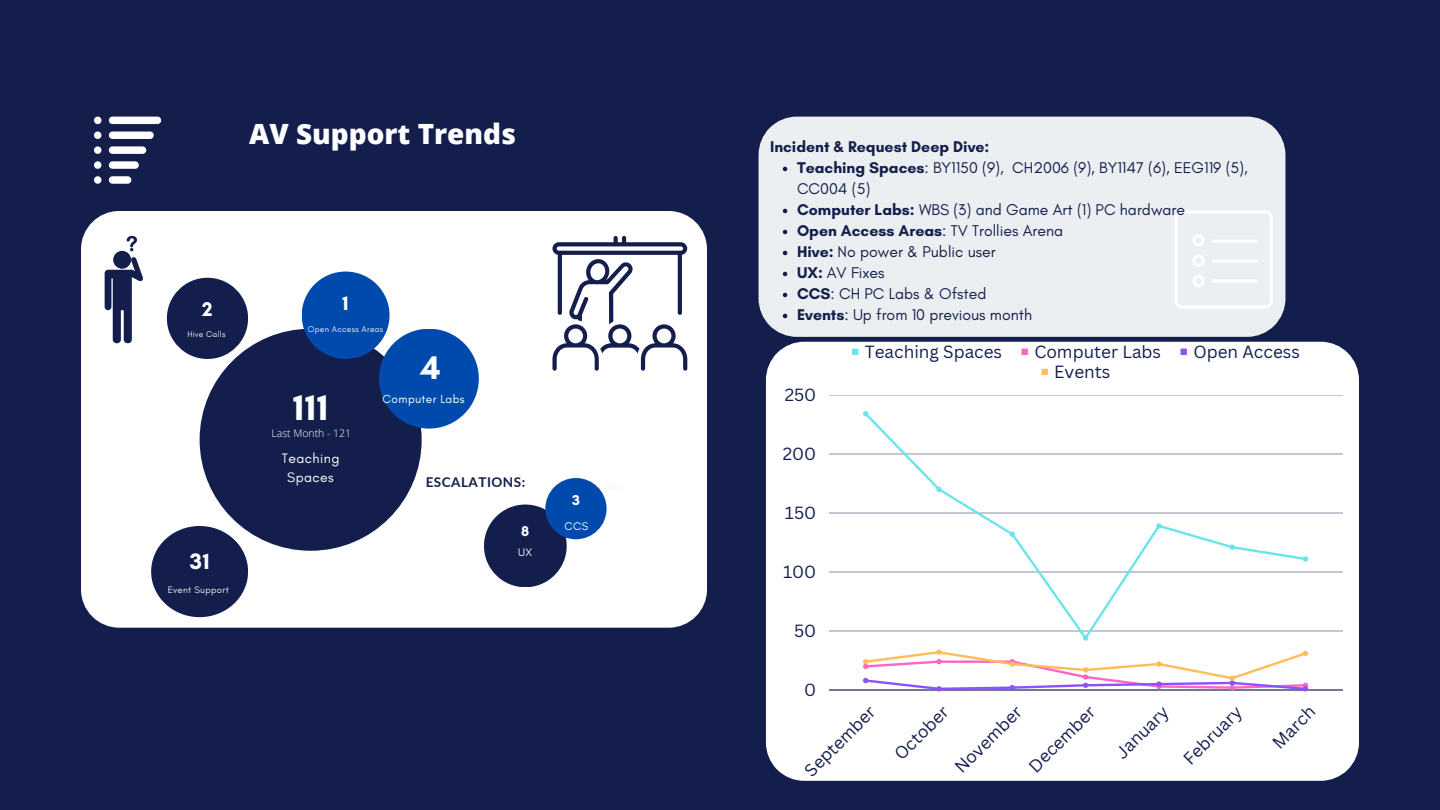
<style>
.page{position:relative;width:1440px;height:810px;background:#141e4d}
.page>*{position:absolute;margin:0;border:0;box-sizing:border-box;transform-origin:0 0}
.t1{font:700 36.8px "Glacial Indifference";color:#fff}
.t2{font:700 33.3px "Glacial Indifference";color:#fff}
.t3{font:800 27.9px "Open Sans";color:#fff}
.t4{font:700 22.7px "Glacial Indifference";color:#fff}
.t5{font:700 20.2px "Glacial Indifference";color:#fff}
.t6{font:17.1px "Canva Sans";color:#141e4d}
.t7{font:15.9px/21px "Glacial Indifference";color:#141e4d}
.t8{font:700 15.9px "Glacial Indifference";color:#141e4d}
.t9{font:700 14.5px "Glacial Indifference";color:#fff}
.t10{font:14px/18.7px "Glacial Indifference";letter-spacing:.03em;color:#fff;text-align:center}
.t11{font:700 13.5px "Lato";letter-spacing:.035em;color:#141e4d}
.t12{font:11.9px "Glacial Indifference";letter-spacing:.03em;color:#fff}
.t13{font:11.4px "Glacial Indifference";color:#fff}
.t14{font:11.1px "Glacial Indifference";color:#fff}
.t15{font:300 10.5px "Open Sans";color:#fff}
.t16{font:9.5px "Glacial Indifference";letter-spacing:.03em;color:#eceff1}
.t17{font:8.5px "Glacial Indifference";letter-spacing:.03em;color:#eceff1}
.s1{font-weight:700}
</style>
<div class="page">
<svg style="left:94px;top:117px;width:67px;height:67px"></svg>
<div style="left:81px;top:211px;width:626px;height:417px;background:#fff;border-radius:38px"></div>
<svg style="left:127px;top:236px;width:10px;height:15px"></svg>
<svg style="left:105px;top:257px;width:38px;height:86px"></svg>
<div style="left:113px;top:251px;width:18px;height:18px;background:#141e4d;border-radius:50%"></div>
<div style="left:167px;top:278px;width:81px;height:81px;background:#141e4d;border-radius:50%"></div>
<div style="left:484px;top:505px;width:83px;height:82px;background:#141e4d;border-radius:50%"></div>
<div style="left:545px;top:478px;width:62px;height:61px;background:#004aad;border-radius:50%"></div>
<svg style="left:552px;top:236px;width:135px;height:135px"></svg>
<div style="left:151px;top:526px;width:97px;height:91px;background:#141e4d;border-radius:50%"></div>
<div style="left:200px;top:329px;width:222px;height:222px;background:#141e4d;border-radius:50%"></div>
<div style="left:379px;top:329px;width:100px;height:100px;background:#004aad;border-radius:50%"></div>
<div style="left:302px;top:272px;width:88px;height:87px;background:#004aad;border-radius:50%"></div>
<div style="left:759px;top:117px;width:526px;height:220px;background:#eceff1"></div>
<svg style="left:1175px;top:210px;width:98px;height:99px;background:#eff1f3"></svg>
<svg style="left:783px;top:167px;width:4px;height:4px"></svg>
<svg style="left:783px;top:209px;width:4px;height:4px"></svg>
<svg style="left:783px;top:230px;width:4px;height:4px"></svg>
<svg style="left:783px;top:251px;width:4px;height:4px"></svg>
<svg style="left:783px;top:272px;width:4px;height:4px"></svg>
<svg style="left:783px;top:293px;width:4px;height:4px"></svg>
<svg style="left:783px;top:314px;width:4px;height:4px"></svg>
<div style="left:766px;top:342px;width:593px;height:439px;background:#fff"></div>
<svg style="left:852px;top:349px;width:6px;height:6px"></svg>
<div style="left:1021px;top:349px;width:7px;height:6px;background:#ff66c4"></div>
<svg style="left:1181px;top:349px;width:6px;height:6px"></svg>
<div style="left:1041px;top:369px;width:7px;height:6px;background:#ffbd59"></div>
<hr style="left:829px;top:395px;width:513px;height:1px;background:#141e4d">
<hr style="left:829px;top:454px;width:513px;height:1px;background:#141e4d">
<hr style="left:829px;top:513px;width:513px;height:1px;background:#141e4d">
<hr style="left:829px;top:572px;width:513px;height:1px;background:#141e4d">
<hr style="left:829px;top:631px;width:513px;height:1px;background:#141e4d">
<hr style="left:829px;top:690px;width:513px;height:1px;background:#141e4d">
<div style="left:863px;top:411px;width:445px;height:230px;background:#fff"></div>
<svg style="left:863px;top:650px;width:445px;height:41px;background:#f1e1ec"></svg>
<h3 class="t3" style="left:249px;top:114px;width:268px">AV Support Trends</h3>
<p class="t5" style="left:202px;top:297px;width:12px">2</p>
<p class="t17" style="left:187px;top:329px;width:40px">Hive Calls</p>
<h3 class="t4" style="left:190px;top:547px;width:21px">31</h3>
<p class="t16" style="left:168px;top:584px;width:63px">Event Support</p>
<p class="t5" style="left:343px;top:290px;width:8px">1</p>
<p class="t17" style="left:308px;top:323px;width:77px">Open Access Areas</p>
<h1 class="t1" style="left:293px;top:385px;width:37px">111</h1>
<p class="t10" style="left:282px;top:449px;width:59px">Teaching<br>Spaces</p>
<p class="t15" style="left:271px;top:426px;width:81px">Last Month - 121</p>
<h2 class="t2" style="left:420px;top:348px;width:22px">4</h2>
<p class="t12" style="left:383px;top:392px;width:84px">Computer Labs</p>
<p class="t11" style="left:426px;top:474px;width:101px">ESCALATIONS:</p>
<p class="t9" style="left:521px;top:522px;width:10px">8</p>
<p class="t14" style="left:518px;top:545px;width:16px">UX</p>
<p class="t9" style="left:572px;top:491px;width:9px">3</p>
<p class="t13" style="left:565px;top:519px;width:25px">CCS</p>
<p class="t8" style="left:770px;top:137px;width:221px">Incident &amp; Request Deep Dive:</p>
<p class="t7" style="left:797px;top:157px;width:452px"><span class="s1">Teaching Spaces</span>: BY1150 (9), CH2006 (9), BY1147 (6), EEG119 (5),<br>CC004 (5)<br><span class="s1">Computer Labs:</span> WBS (3) and Game Art (1) PC hardware<br><span class="s1">Open Access Areas</span>: TV Trollies Arena<br><span class="s1">Hive:</span> No power &amp; Public user<br><span class="s1">UX:</span> AV Fixes<br><span class="s1">CCS</span>: CH PC Labs &amp; Ofsted<br><span class="s1">Events</span>: Up from 10 previous month</p>
<p class="t6" style="left:785px;top:383px;width:33px">250</p>
<p class="t6" style="left:783px;top:442px;width:35px">200</p>
<p class="t6" style="left:785px;top:501px;width:33px">150</p>
<p class="t6" style="left:783px;top:560px;width:35px">100</p>
<p class="t6" style="left:794px;top:619px;width:24px">50</p>
<p class="t6" style="left:804px;top:678px;width:14px">0</p>
<p class="t6" style="left:865px;top:339px;width:139px">Teaching Spaces</p>
<p class="t6" style="left:1034px;top:339px;width:128px">Computer Labs</p>
<p class="t6" style="left:1193px;top:339px;width:108px">Open Access</p>
<p class="t6" style="left:1054px;top:360px;width:58px">Events</p>
<p class="t6" style="left:799px;top:765px;width:93px;rotate:-45deg">September</p>
<p class="t6" style="left:889px;top:748px;width:70px;rotate:-45deg">October</p>
<p class="t6" style="left:949px;top:761px;width:88px;rotate:-45deg">November</p>
<p class="t6" style="left:1023px;top:761px;width:87px;rotate:-45deg">December</p>
<p class="t6" style="left:1110px;top:747px;width:68px;rotate:-45deg">January</p>
<p class="t6" style="left:1178px;top:753px;width:76px;rotate:-45deg">February</p>
<p class="t6" style="left:1267px;top:737px;width:54px;rotate:-45deg">March</p>
</div>
